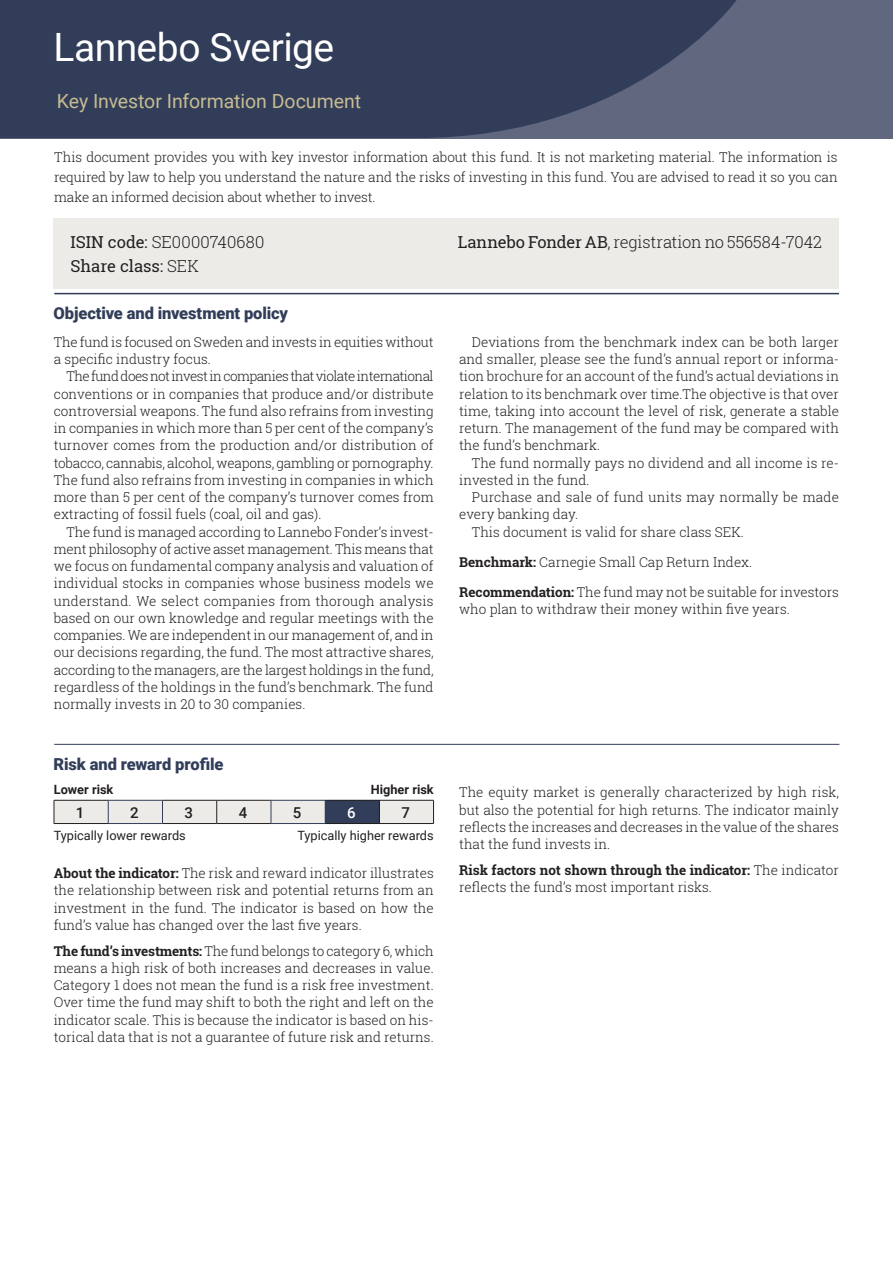
<style>
.page{position:relative;width:893px;height:1263px;background:#fff}
.page>*{position:absolute;margin:0;border:0;box-sizing:border-box;transform-origin:0 0}
.Fondrubrik_NY{font:39px "Roboto";letter-spacing:-.015em;color:#fff}
.FondUnderRubrik{font:19.5px "Roboto";color:#c6bb92}
.FondFakta{font:300 16.5px "Roboto Slab";color:#231f20}
.Rubrik{font:900 16.5px "Roboto";letter-spacing:-.005em;color:#323e59}
.FondFakta-2{font:16.5px "Roboto Slab";color:#231f20}
.t1{font:500 15px "Roboto";color:#231f20}
.t2{font:500 15px "Roboto";color:#fff}
.Brödtext_2_a{font:300 13.5px/17.2px "Roboto Slab";color:#231f20;text-align:justify}
.Brödtext_1_a{font:300 13.5px/17.2px "Roboto Slab";color:#231f20}
.Faktatext_1_a{font:12.75px "Roboto";color:#231f20}
.Faktatext_1_a-2{font:700 12.75px "Roboto";color:#231f20}
.s1{font-weight:400}
.s2{font-weight:300}
.s3{font-weight:700}
</style>
<div class="page">
<div style="left:0;top:0;width:893px;height:138px;background:#626780"></div>
<svg style="left:0;top:0;width:737px;height:138px;background:#38435d"></svg>
<div style="left:54px;top:218px;width:785px;height:71px;background:#edebe7"></div>
<hr style="left:54px;top:744px;width:785px;height:1px;background:#323e59">
<hr style="left:54px;top:293px;width:785px;height:1px;background:#323e59">
<hr style="left:54px;top:823px;width:54px;height:1px;background:#231f20">
<hr style="left:163px;top:823px;width:54px;height:1px;background:#231f20">
<hr style="left:217px;top:823px;width:54px;height:1px;background:#231f20">
<hr style="left:325px;top:823px;width:54px;height:1px;background:#231f20">
<hr style="left:379px;top:823px;width:55px;height:1px;background:#231f20">
<hr style="left:108px;top:823px;width:55px;height:1px;background:#323e59">
<svg style="left:54px;top:800px;width:380px;height:23px;background:#c8c9ca"></svg>
<hr style="left:271px;top:823px;width:54px;height:1px;background:#323e59">
<p class="Fondrubrik_NY" style="left:54px;top:20px;width:282px">Lannebo Sverige</p>
<p class="FondUnderRubrik" style="left:57px;top:88px;width:306px">Key Investor Information Document</p>
<p class="Brödtext_2_a" style="left:54px;top:147px;width:785px;line-height:20.2px">This document provides you with key investor information about this fund. It is not marketing material. The information is required by law to help you understand the nature and the risks of investing in this fund. You are advised to read it so you can make an informed decision about whether to invest.</p>
<p class="FondFakta" style="left:71px;top:231px;width:195px"><span class="s1">ISIN code:</span> SE0000740680</p>
<p class="FondFakta" style="left:458px;top:231px;width:366px"><span class="s1">Lannebo Fonder AB</span>, registration no 556584-7042</p>
<p class="FondFakta-2" style="left:71px;top:255px;width:130px">Share class: <span class="s2">SEK</span></p>
<p class="Rubrik" style="left:54px;top:302px;width:236px">Objective and investment policy</p>
<p class="Brödtext_2_a" style="left:54px;top:333px;width:381px">The fund is focused on Sweden and invests in equities without a specific industry focus.</p>
<p class="Brödtext_2_a" style="left:54px;top:367px;width:381px;text-indent:13px">The fund does not invest in companies that violate international conventions or in companies that produce and/or distribute controversial weapons. The fund also refrains from investing in companies in which more than 5 per cent of the company’s turnover comes from the production and/or distribution of tobacco, cannabis, alcohol, weapons, gambling or pornography.<br>The fund also refrains from investing in companies in which more than 5 per cent of the company’s turnover comes from extracting of fossil fuels (coal, oil and gas).</p>
<p class="Brödtext_2_a" style="left:54px;top:523px;width:381px;text-indent:13px">The fund is managed according to Lannebo Fonder’s invest&shy;ment philosophy of active asset management. This means that we focus on fundamental company analysis and valuation of individual stocks in companies whose business models we understand. We select companies from thorough analysis based on our own knowledge and regular meetings with the companies. We are independent in our management of, and in our decisions regarding, the fund. The most attractive shares, according to the managers, are the largest holdings in the fund, regardless of the holdings in the fund’s benchmark. The fund normally invests in 20 to 30 companies.</p>
<p class="Rubrik" style="left:54px;top:752px;width:171px">Risk and reward profile</p>
<p class="Brödtext_2_a" style="left:459px;top:333px;width:381px;text-indent:13px">Deviations from the benchmark index can be both larger and smaller, please see the fund’s annual report or informa&shy;tion brochure for an account of the fund’s actual deviations in relation to its benchmark over time.The objective is that over time, taking into account the level of risk, generate a stable return. The management of the fund may be compared with the fund’s benchmark.</p>
<p class="Brödtext_2_a" style="left:459px;top:454px;width:381px;text-indent:13px">The fund normally pays no dividend and all income is re&shy;invested in the fund.</p>
<p class="Brödtext_2_a" style="left:459px;top:488px;width:381px;text-indent:13px">Purchase and sale of fund units may normally be made every banking day.</p>
<p class="Brödtext_2_a" style="left:472px;top:523px;width:273px">This document is valid for share class SEK.</p>
<p class="Brödtext_1_a" style="left:459px;top:553px;width:295px"><span class="s3">Benchmark:</span> Carnegie Small Cap Return Index.</p>
<p class="Brödtext_1_a" style="left:459px;top:583px;width:381px"><span class="s3">Recommendation:</span> The fund may not be suitable for investors who plan to withdraw their money within five years.</p>
<p class="Faktatext_1_a-2" style="left:54px;top:780px;width:61px">Lower risk</p>
<p class="Faktatext_1_a-2" style="left:371px;top:780px;width:64px">Higher risk</p>
<p class="Brödtext_2_a" style="left:459px;top:783px;width:381px">The equity market is generally characterized by high risk, but also the potential for high returns. The indicator mainly reflects the increases and decreases in the value of the shares that the fund invests in.</p>
<p class="Brödtext_2_a" style="left:459px;top:861px;width:381px"><span class="s3">Risk factors not shown through the indicator:</span> The indicator reflects the fund’s most important risks.</p>
<p class="t1" style="left:76px;top:802px;width:10px">1</p>
<p class="t1" style="left:130px;top:802px;width:10px">2</p>
<p class="t1" style="left:184px;top:802px;width:10px">3</p>
<p class="t1" style="left:239px;top:802px;width:10px">4</p>
<p class="t1" style="left:293px;top:802px;width:10px">5</p>
<p class="t2" style="left:347px;top:802px;width:10px">6</p>
<p class="t1" style="left:401px;top:802px;width:10px">7</p>
<p class="Faktatext_1_a" style="left:54px;top:826px;width:134px">Typically lower rewards</p>
<p class="Faktatext_1_a" style="left:297px;top:826px;width:138px">Typically higher rewards</p>
<p class="Brödtext_2_a" style="left:54px;top:864px;width:381px"><span class="s3">About the indicator:</span> The risk and reward indicator illustrates the relationship between risk and potential returns from an investment in the fund. The indicator is based on how the fund’s value has changed over the last five years.</p>
<p class="Brödtext_2_a" style="left:54px;top:942px;width:381px"><span class="s3">The fund’s investments:</span> The fund belongs to category 6, which means a high risk of both increases and decreases in value.<br>Category 1 does not mean the fund is a risk free investment.<br>Over time the fund may shift to both the right and left on the indicator scale. This is because the indicator is based on his&shy;torical data that is not a guarantee of future risk and returns.</p>
</div>
